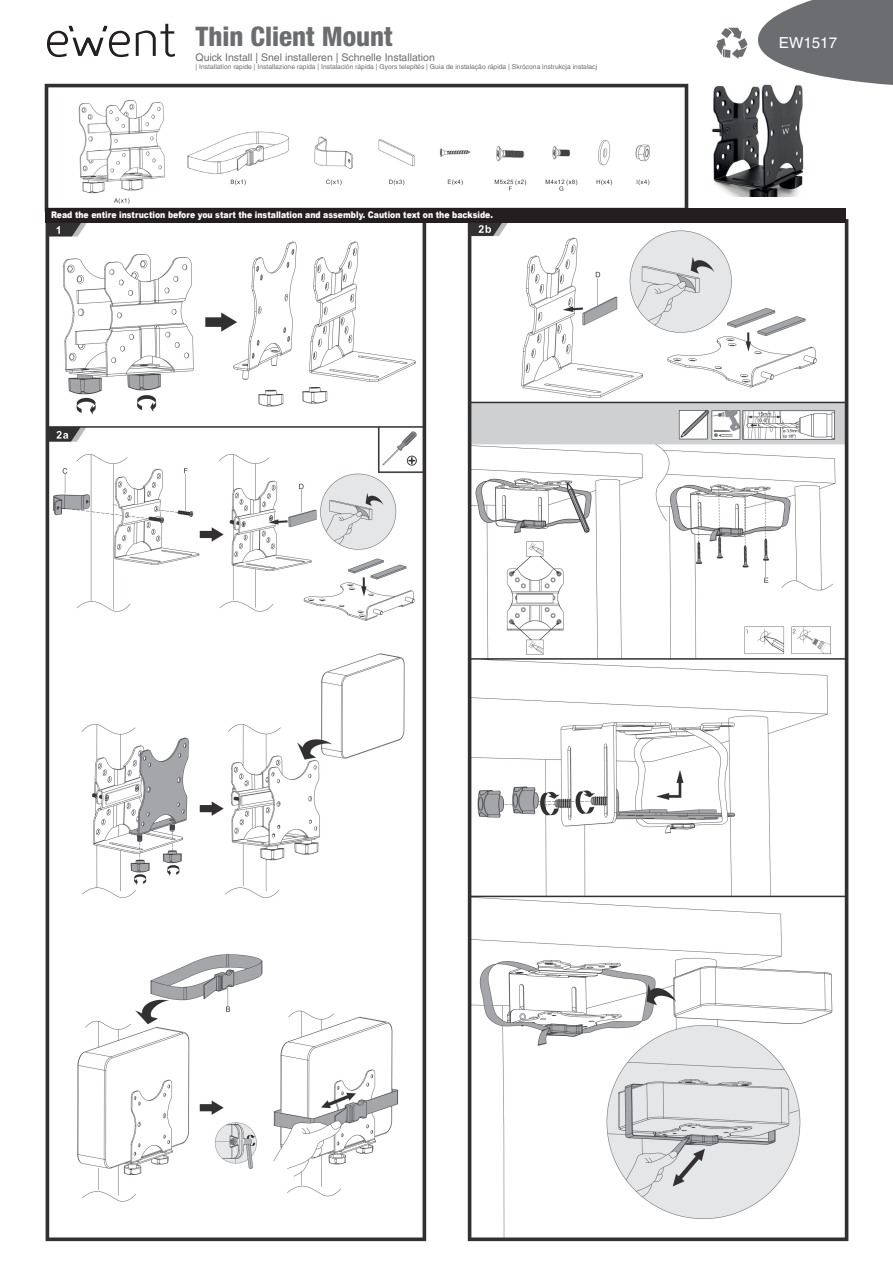
<style>
.page{position:relative;width:893px;height:1263px;background:#fff}
.page>*{position:absolute;margin:0;border:0;box-sizing:border-box;transform-origin:0 0}
.t1{font:800 condensed 27px "Helvetica Neue LT";color:#6c6d70}
.t2{font:15.15px "Helvetica LT Pro";color:#fff}
.t3{font:10.5px "Helvetica LT Pro";color:#6c6d70}
.t4{font:900 9.15px "Arial";color:#fff;scale:.85 1}
.t5{font:6.75px "Helvetica LT Pro";color:#6c6d70}
</style>
<div class="page">
<svg style="left:758px;top:0;width:135px;height:85px;background:#7e7f81"></svg>
<svg style="left:716px;top:28px;width:31px;height:31px"></svg>
<img style="left:712px;top:71px;width:113px;height:126px">
<img style="left:802px;top:71px;width:23px;height:6px">
<img style="left:45px;top:219px;width:804px;height:1023px">
<img style="left:44px;top:83px;width:645px;height:129px">
<div style="left:45px;top:208px;width:801px;height:15px;background:#231f20"></div>
<img style="left:215px;top:1119px;width:48px;height:54px">
<svg style="left:136px;top:24px;width:39px;height:33px"></svg>
<svg style="left:47px;top:26px;width:83px;height:31px"></svg>
<h1 class="t1" style="left:196px;top:20px;width:199px">Thin Client Mount</h1>
<h3 class="t3" style="left:196px;top:51px;width:241px">Quick Install | Snel installeren | Schnelle Installation</h3>
<p class="t5" style="left:196px;top:63px;width:403px">| Installation rapide | Installazione rapida | Instalación rápida | Gyors telepítés | Guia de instalação rápida | Skrócona instrukcja instalacj</p>
<h3 class="t4" style="left:51px;top:208px;width:521px">Read the entire instruction before you start the installation and assembly. Caution text on the backside.</h3>
<h2 class="t2" style="left:779px;top:34px;width:60px">EW1517</h2>
</div>
